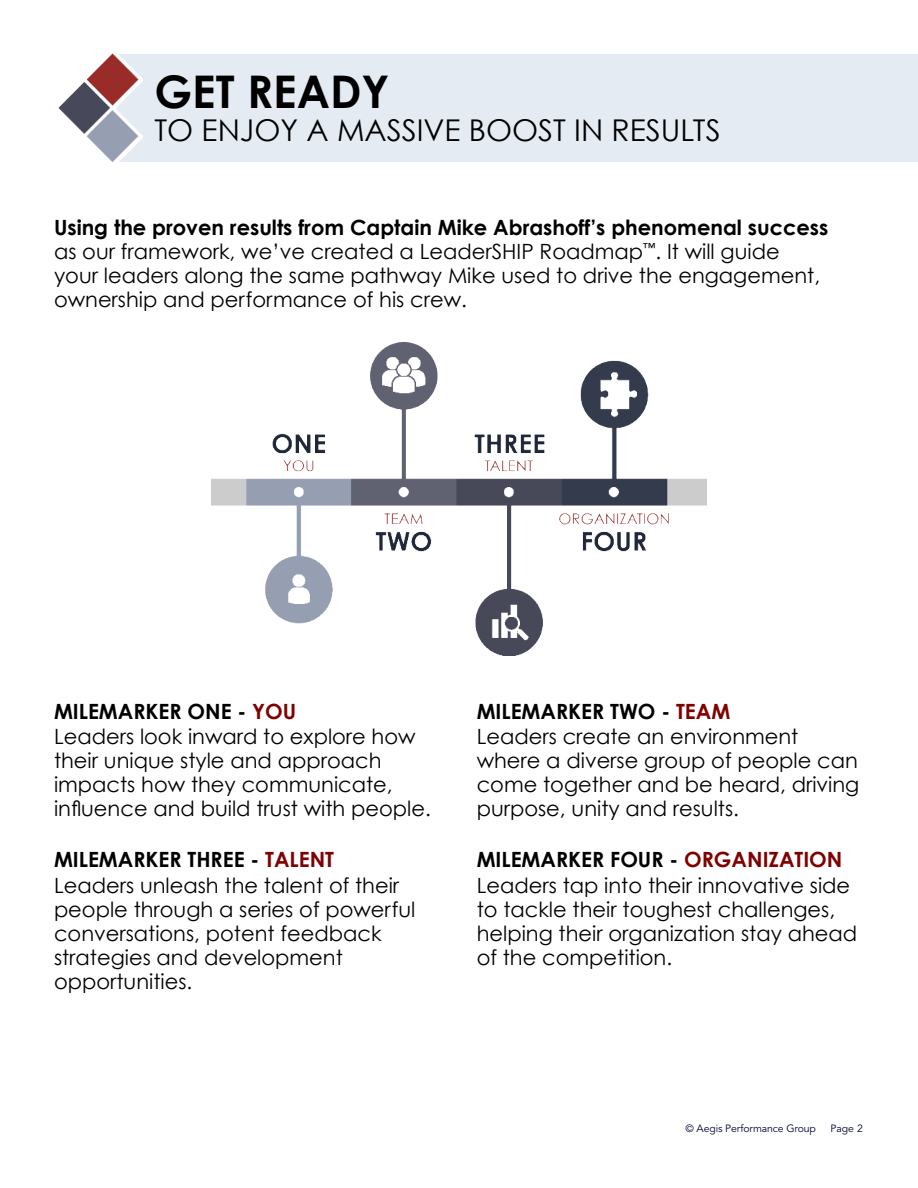
<style>
.page{position:relative;width:918px;height:1188px;background:#fff}
.page>*{position:absolute;margin:0;border:0;box-sizing:border-box;transform-origin:0 0}
.t1{font:700 45px "Century Gothic";color:#000}
.t2{font:30px "Century Gothic";color:#000}
.t3{font:21px/24.3px "Century Gothic";color:#000}
.t4{font:10.5px "Avenir LT Std";letter-spacing:-.01em;color:#000538}
.s1{font-weight:700}
.s2{font-weight:700;color:#800000}
</style>
<div class="page">
<div style="left:111px;top:54px;width:807px;height:108px;background:#e4ebf2"></div>
<img style="left:58px;top:53px;width:84px;height:110px">
<img style="left:212px;top:342px;width:494px;height:313px">
<h1 class="t1" style="left:154px;top:75px;width:236px">GET READY</h1>
<h2 class="t2" style="left:154px;top:119px;width:568px">TO ENJOY A MASSIVE BOOST IN RESULTS</h2>
<p class="t3" style="left:54px;top:218px;width:776px"><span class="s1">Using the proven results from Captain Mike Abrashoff’s phenomenal success </span>as our framework, we’ve created a LeaderSHIP Roadmap<sup>™</sup>. It will guide your leaders along the same pathway Mike used to drive the engagement, ownership and performance of his crew.</p>
<p class="t3" style="left:54px;top:701px;width:378px"><span class="s1">MILEMARKER ONE -</span> <span class="s2">YOU<br></span>Leaders look inward to explore how their unique style and approach impacts how they communicate, influence and build trust with people.</p>
<p class="t3" style="left:54px;top:849px;width:363px"><span class="s1">MILEMARKER THREE -</span> <span class="s2">TALENT<br></span>Leaders unleash the talent of their people through a series of powerful conversations, potent feedback strategies and development opportunities.</p>
<p class="t3" style="left:477px;top:701px;width:384px"><span class="s1">MILEMARKER TWO -</span> <span class="s2">TEAM<br></span>Leaders create an environment where a diverse group of people can come together and be heard, driving purpose, unity and results.</p>
<p class="t3" style="left:477px;top:849px;width:382px"><span class="s1">MILEMARKER FOUR -</span> <span class="s2">ORGANIZATION </span>Leaders tap into their innovative side to tackle their toughest challenges, helping their organization stay ahead of the competition.</p>
<p class="t4" style="left:685px;top:1124px;width:132px">© Aegis Performance Group</p>
<p class="t4" style="left:830px;top:1124px;width:34px">Page 2</p>
</div>
